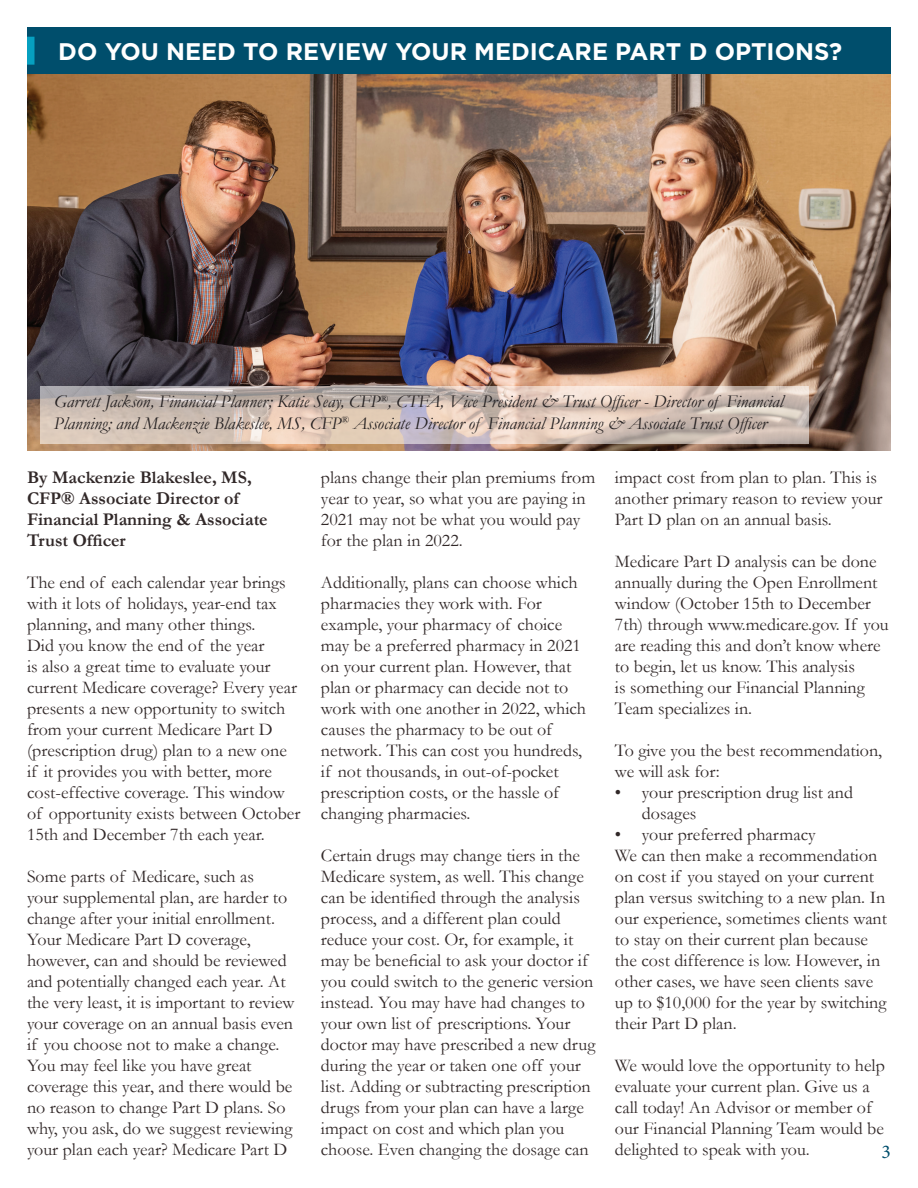
<style>
.page{position:relative;width:918px;height:1188px;background:#fff}
.page>*{position:absolute;margin:0;border:0;box-sizing:border-box;transform-origin:0 0}
.t1{font:700 24px "Gotham";color:#fff}
.t2{font:19.5px "Minion Pro";color:#004e6c}
.t3{font:18px/21px "Garamond";color:#312828}
.t4{font:italic 18px/21.6px "Garamond";color:#231f20}
.t5{font:700 18px/21px "Garamond";color:#312828}
</style>
<div class="page">
<div style="left:27px;top:27px;width:864px;height:47px;background:#004e6c"></div>
<div style="left:27px;top:37px;width:7px;height:28px;background:#06a0c0"></div>
<img style="left:27px;top:74px;width:864px;height:377px">
<svg style="left:40px;top:386px;width:769px;height:58px;background:#d1c1b6"></svg>
<h1 class="t1" style="left:58px;top:36px;width:785px">DO YOU NEED TO REVIEW YOUR MEDICARE PART D OPTIONS?</h1>
<p class="t4" style="left:54px;top:391px;width:731px">Garrett Jackson, Financial Planner; Katie Seay, CFP<sup>®</sup>, CTFA, Vice President &amp; Trust Officer - Director of Financial<br>Planning; and Mackenzie Blakeslee, MS, CFP<sup>®</sup> Associate Director of Financial Planning &amp; Associate Trust Officer</p>
<p class="t5" style="left:27px;top:466px;width:242px">By Mackenzie Blakeslee, MS,<br>CFP® Associate Director of<br>Financial Planning &amp; Associate<br>Trust Officer</p>
<p class="t3" style="left:27px;top:571px;width:275px">The end of each calendar year brings with it lots of holidays, year-end tax planning, and many other things.<br>Did you know the end of the year<br>is also a great time to evaluate your current Medicare coverage? Every year presents a new opportunity to switch from your current Medicare Part D (prescription drug) plan to a new one if it provides you with better, more cost-effective coverage. This window of opportunity exists between October 15th and December 7th each year.</p>
<p class="t3" style="left:27px;top:865px;width:269px">Some parts of Medicare, such as<br>your supplemental plan, are harder to change after your initial enrollment.<br>Your Medicare Part D coverage, however, can and should be reviewed and potentially changed each year. At the very least, it is important to review your coverage on an annual basis even if you choose not to make a change.<br>You may feel like you have great coverage this year, and there would be no reason to change Part D plans. So why, you ask, do we suggest reviewing your plan each year? Medicare Part D</p>
<p class="t3" style="left:321px;top:466px;width:276px">plans change their plan premiums from year to year, so what you are paying in<br>2021 may not be what you would pay for the plan in 2022.</p>
<p class="t3" style="left:321px;top:571px;width:266px">Additionally, plans can choose which pharmacies they work with. For example, your pharmacy of choice may be a preferred pharmacy in 2021 on your current plan. However, that plan or pharmacy can decide not to work with one another in 2022, which causes the pharmacy to be out of network. This can cost you hundreds, if not thousands, in out-of-pocket prescription costs, or the hassle of changing pharmacies.</p>
<p class="t3" style="left:321px;top:844px;width:276px">Certain drugs may change tiers in the Medicare system, as well. This change can be identified through the analysis process, and a different plan could reduce your cost. Or, for example, it may be beneficial to ask your doctor if you could switch to the generic version instead. You may have had changes to your own list of prescriptions. Your doctor may have prescribed a new drug during the year or taken one off your list. Adding or subtracting prescription drugs from your plan can have a large impact on cost and which plan you choose. Even changing the dosage can</p>
<p class="t3" style="left:615px;top:466px;width:269px">impact cost from plan to plan. This is another primary reason to review your<br>Part D plan on an annual basis.</p>
<p class="t3" style="left:615px;top:550px;width:275px">Medicare Part D analysis can be done annually during the Open Enrollment window (October 15th to December 7th) through www.medicare.gov. If you are reading this and don’t know where to begin, let us know. This analysis<br>is something our Financial Planning Team specializes in.</p>
<p class="t3" style="left:615px;top:739px;width:269px">To give you the best recommendation, we will ask for:</p>
<p class="t3" style="left:642px;top:781px;width:213px;text-indent:-27px">• your prescription drug list and dosages</p>
<p class="t3" style="left:615px;top:823px;width:274px">• your preferred pharmacy<br>We can then make a recommendation on cost if you stayed on your current plan versus switching to a new plan. In our experience, sometimes clients want to stay on their current plan because the cost difference is low. However, in other cases, we have seen clients save up to $10,000 for the year by switching their Part D plan.</p>
<p class="t3" style="left:615px;top:1054px;width:271px">We would love the opportunity to help evaluate your current plan. Give us a call today! An Advisor or member of our Financial Planning Team would be delighted to speak with you.</p>
<p class="t2" style="left:882px;top:1139px;width:11px">3</p>
</div>
